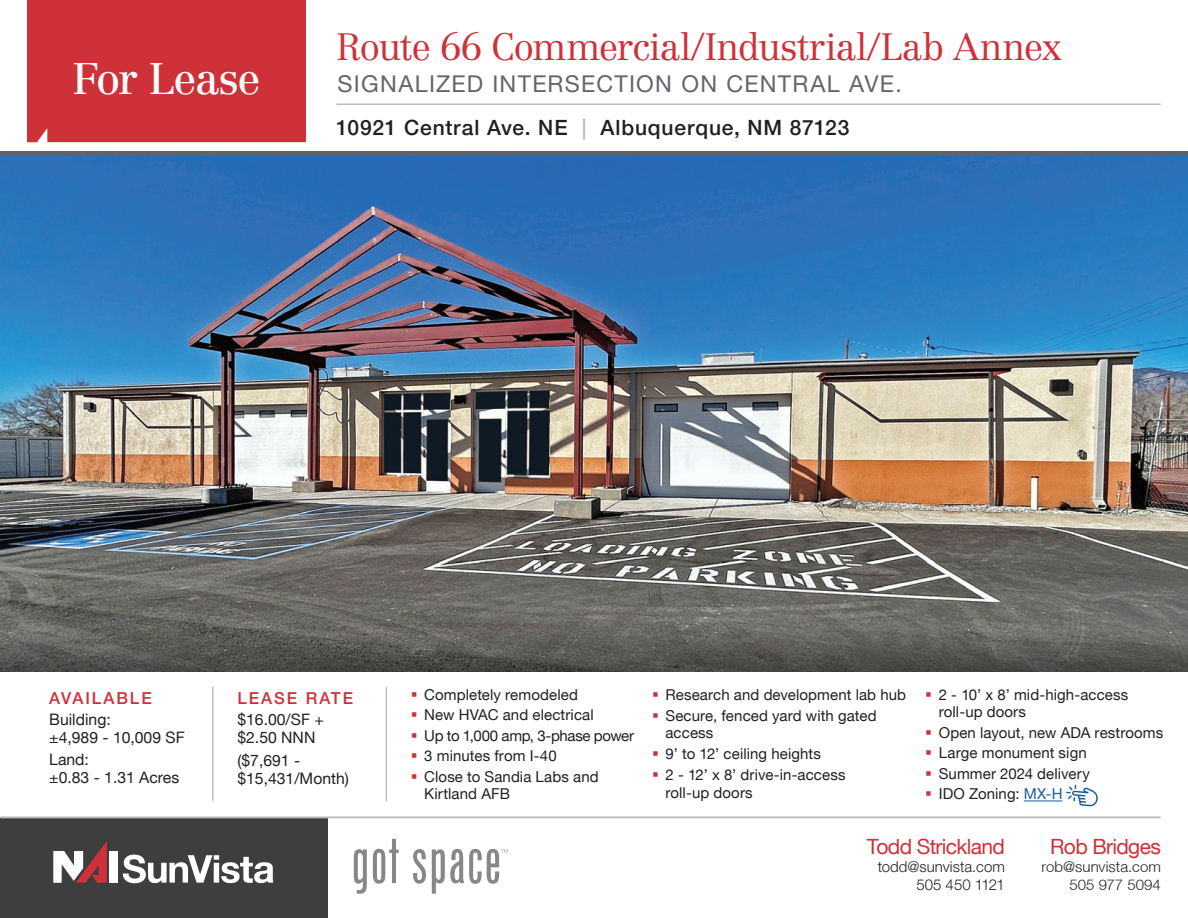
<style>
.page{position:relative;width:1188px;height:918px;background:#fff}
.page>*{position:absolute;margin:0;border:0;box-sizing:border-box;transform-origin:0 0}
.t1{font:43.5px "Centennial LT Std";letter-spacing:-.04em;color:#fff}
.t2{font:300 37.5px "Centennial LT Std";letter-spacing:-.025em;color:#cf3138}
.t3{font:23.25px "Helvetica Neue LT Std";letter-spacing:.055em;color:#62656a}
.t4{font:500 21px "Helvetica Neue LT";letter-spacing:.04em;color:#231f20}
.t5{font:21px "Helvetica Neue LT";letter-spacing:-.03em;color:#cf3138}
.t6{font:500 16.5px "Helvetica Neue LT";letter-spacing:.12em;color:#cf3138}
.t7{font:15.75px/18px "Helvetica Neue LT";color:#231f20}
.t8{font:15px/20.7px "Helvetica Neue LT";letter-spacing:.005em;color:#231f20}
.t9{font:300 15px/18px "Helvetica Neue LT Std";letter-spacing:.005em;color:#231f20;text-align:right}
.t10{font:300 15px/18px "Helvetica Neue LT";letter-spacing:.005em;color:#231f20;text-align:right}
.s1{color:#bcbdc0}
.s2{color:#175d9e}
</style>
<div class="page">
<img style="left:0;top:156px;width:1188px;height:473px">
<svg style="left:0;top:629px;width:1188px;height:42px;background:#595955"></svg>
<hr style="left:212px;top:687px;width:2px;height:114px;background:#bcbdc0">
<hr style="left:386px;top:687px;width:1px;height:114px;background:#bcbdc0">
<hr style="left:1024px;top:801px;width:39px;height:1px;background:#175d9e">
<svg style="left:1066px;top:785px;width:32px;height:21px"></svg>
<div style="left:0;top:818px;width:327px;height:100px;background:#3e3e3f"></div>
<div style="left:110px;top:851px;width:8px;height:32px;background:#fff"></div>
<svg style="left:53px;top:841px;width:54px;height:42px"></svg>
<svg style="left:123px;top:855px;width:150px;height:28px"></svg>
<svg style="left:354px;top:839px;width:153px;height:55px"></svg>
<hr style="left:337px;top:104px;width:823px;height:1px;background:#bcbdc0">
<div style="left:27px;top:0;width:279px;height:142px;background:#cf3138"></div>
<hr style="left:1px;top:816px;width:1159px;height:2px;background:#bcbdc0">
<div style="left:0;top:151px;width:1188px;height:5px;background:#606469"></div>
<h1 class="t1" style="left:72px;top:52px;width:190px">For Lease</h1>
<h2 class="t2" style="left:336px;top:25px;width:727px">Route 66 Commercial/Industrial/Lab Annex</h2>
<h3 class="t3" style="left:338px;top:70px;width:566px">SIGNALIZED INTERSECTION ON CENTRAL AVE.</h3>
<h3 class="t4" style="left:336px;top:115px;width:515px">10921 Central Ave. NE <span class="s1">|</span> Albuquerque, NM 87123</h3>
<p class="t6" style="left:49px;top:689px;width:104px">AVAILABLE</p>
<p class="t7" style="left:49px;top:710px;width:137px">Building:<br>±4,989 - 10,009 SF</p>
<p class="t7" style="left:49px;top:750px;width:131px">Land:<br>±0.83 - 1.31 Acres</p>
<p class="t6" style="left:237px;top:688px;width:117px">LEASE RATE</p>
<p class="t7" style="left:237px;top:711px;width:88px">$16.00/SF + $2.50 NNN</p>
<p class="t7" style="left:237px;top:751px;width:113px">($7,691 - $15,431/Month)</p>
<p class="t8" style="left:424px;top:684px;width:211px">Completely remodeled<br>New HVAC and electrical<br>Up to 1,000 amp, 3-phase power<br>3 minutes from I-40<br>Close to Sandia Labs and</p>
<p class="t8" style="left:424px;top:784px;width:87px">Kirtland AFB</p>
<p class="t8" style="left:666px;top:683px;width:242px;line-height:21.1px">Research and development lab hub<br>Secure, fenced yard with gated</p>
<p class="t8" style="left:666px;top:722px;width:182px;line-height:21.1px">access<br>9’ to 12’ ceiling heights<br>2 - 12’ x 8’ drive-in-access</p>
<p class="t8" style="left:666px;top:782px;width:89px">roll-up doors</p>
<p class="t8" style="left:939px;top:685px;width:191px;line-height:17.4px">2 - 10’ x 8’ mid-high-access roll-up doors</p>
<p class="t8" style="left:939px;top:722px;width:226px">Open layout, new ADA restrooms<br>Large monument sign<br>Summer 2024 delivery<br>IDO Zoning: <span class="s2">MX-H</span></p>
<h3 class="t5" style="left:867px;top:834px;width:140px">Todd Strickland</h3>
<p class="t9" style="left:878px;top:858px;width:129px">todd@sunvista.com<br>505 450 1121</p>
<h3 class="t5" style="left:1050px;top:834px;width:112px">Rob Bridges</h3>
<p class="t10" style="left:1042px;top:858px;width:121px">rob@sunvista.com<br>505 977 5094</p>
</div>
